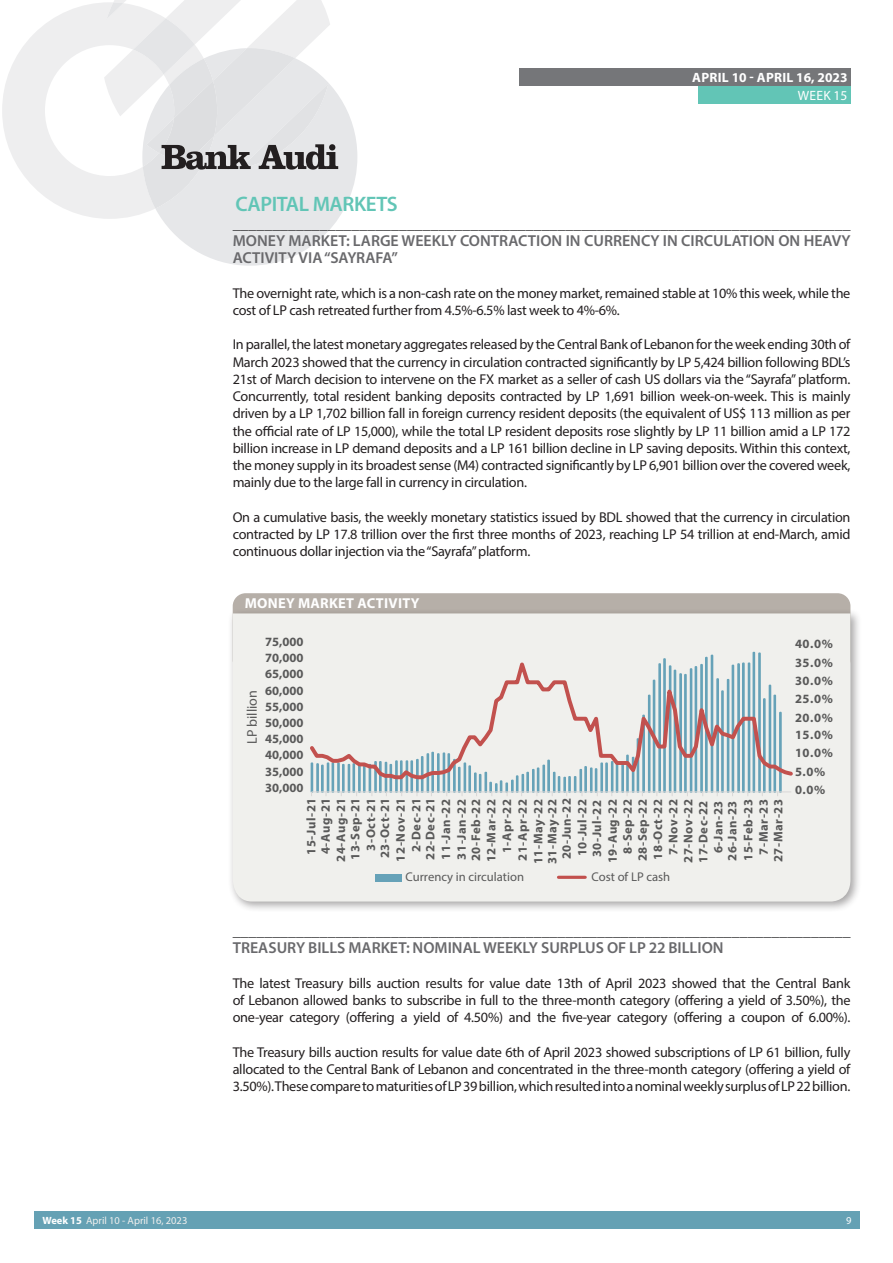
<style>
.page{position:relative;width:893px;height:1263px;background:#fff}
.page>*{position:absolute;margin:0;border:0;box-sizing:border-box;transform-origin:0 0}
.t1{font:600 21px "Myriad Pro";letter-spacing:-.02em;color:#62c5b6}
.t2{font:600 15.9px/17.2px "Myriad Pro";color:#69696c}
.t3{font:15.75px "Myriad Pro";color:#3e3e3f}
.t4{font:700 14.4px "Myriad Pro";letter-spacing:.02em;color:#fff}
.t5{font:14.25px/17.2px "Myriad Pro";letter-spacing:-.02em;color:#231f20;text-align:justify}
.t6{font:14.1px "Myriad Pro";color:#595959}
.t7{font:700 13.5px "Myriad Pro";letter-spacing:.02em;color:#fff}
.t8{font:13.5px "Myriad Pro";letter-spacing:.02em;color:#fff}
.t9{font:700 12.6px/15.1px "Myriad Pro";letter-spacing:.05em;color:#595959;text-align:right}
.t10{font:12.6px "Myriad Pro";color:#595959}
.t11{font:10.5px "Myriad Pro";color:#f1f0ee}
.t12{font:10.5px "Myriad Pro";color:#fff}
.s1{font-weight:700;color:#fff}
</style>
<div class="page">
<div style="left:519px;top:68px;width:331px;height:17px;background:#757679"></div>
<div style="left:34px;top:1212px;width:826px;height:17px;background:#65a1b4"></div>
<div style="left:698px;top:86px;width:152px;height:17px;background:#62c5b6"></div>
<svg style="left:162px;top:95px;width:195px;height:171px;fill:#e6e7e9"></svg>
<svg style="left:2px;top:0;width:336px;height:219px"></svg>
<div style="left:233px;top:593px;width:617px;height:80px;background:#b6afa8;border-radius:13px"></div>
<div style="left:227px;top:608px;width:635px;height:305px;background:#231f20;opacity:.4"></div>
<div style="left:233px;top:613px;width:617px;height:288px;background:#f0f0ed"></div>
<div style="left:376px;top:874px;width:26px;height:7px;background:#66a2b8"></div>
<hr style="left:558px;top:876px;width:27px;height:3px;background:#c2504d">
<svg style="left:310px;top:781px;width:473px;height:13px;background:#b3cdd5"></svg>
<hr style="left:312px;top:791px;width:479px;height:1px;background:#dad9d8">
<svg style="left:306px;top:650px;width:490px;height:131px;background:#d9dbdb"></svg>
<p class="t7" style="left:692px;top:68px;width:157px">APRIL 10 - APRIL 16, 2023</p>
<p class="t8" style="left:798px;top:87px;width:51px">WEEK 15</p>
<h1 class="t1" style="left:235px;top:191px;width:164px">CAPITAL MARKETS</h1>
<p class="t3" style="left:233px;top:214px;width:619px">______________________________________________________________________________</p>
<p class="t2" style="left:233px;top:231px;width:619px">MONEY MARKET: LARGE WEEKLY CONTRACTION IN CURRENCY IN CIRCULATION ON HEAVY<br>ACTIVITY VIA “SAYRAFA”</p>
<p class="t5" style="left:233px;top:284px;width:619px">The overnight rate, which is a non-cash rate on the money market, remained stable at 10% this week, while the cost of LP cash retreated further from 4.5%-6.5% last week to 4%-6%.</p>
<p class="t5" style="left:233px;top:336px;width:619px">In parallel, the latest monetary aggregates released by the Central Bank of Lebanon for the week ending 30th of March 2023 showed that the currency in circulation contracted significantly by LP 5,424 billion following BDL’s 21st of March decision to intervene on the FX market as a seller of cash US dollars via the “Sayrafa” platform.<br>Concurrently, total resident banking deposits contracted by LP 1,691 billion week-on-week. This is mainly driven by a LP 1,702 billion fall in foreign currency resident deposits (the equivalent of US$ 113 million as per the official rate of LP 15,000), while the total LP resident deposits rose slightly by LP 11 billion amid a LP 172 billion increase in LP demand deposits and a LP 161 billion decline in LP saving deposits. Within this context, the money supply in its broadest sense (M4) contracted significantly by LP 6,901 billion over the covered week, mainly due to the large fall in currency in circulation.</p>
<p class="t5" style="left:233px;top:508px;width:619px">On a cumulative basis, the weekly monetary statistics issued by BDL showed that the currency in circulation contracted by LP 17.8 trillion over the first three months of 2023, reaching LP 54 trillion at end-March, amid continuous dollar injection via the “Sayrafa” platform.</p>
<p class="t4" style="left:245px;top:594px;width:176px">MONEY MARKET ACTIVITY</p>
<p class="t9" style="left:265px;top:634px;width:40px">75,000</p>
<p class="t9" style="left:265px;top:650px;width:40px">70,000</p>
<p class="t6" style="left:243px;top:744px;width:55px;rotate:-90deg">LP billion</p>
<p class="t9" style="left:265px;top:666px;width:40px">65,000</p>
<p class="t9" style="left:265px;top:682px;width:40px">60,000</p>
<p class="t9" style="left:265px;top:698px;width:40px">55,000</p>
<p class="t9" style="left:265px;top:715px;width:40px">50,000</p>
<p class="t9" style="left:265px;top:731px;width:40px">45,000</p>
<p class="t9" style="left:265px;top:747px;width:40px">40,000</p>
<p class="t9" style="left:265px;top:763px;width:40px">35,000</p>
<p class="t9" style="left:265px;top:779px;width:40px">30,000</p>
<p class="t9" style="left:304px;top:855px;width:59px;line-height:14.2px;text-align:left;rotate:-90deg">15-Jul-21<br>4-Aug-21</p>
<p class="t9" style="left:334px;top:862px;width:66px;line-height:14.2px;text-align:left;rotate:-90deg">24-Aug-21<br>13-Sep-21</p>
<p class="t9" style="left:363px;top:858px;width:62px;line-height:14.2px;rotate:-90deg">3-Oct-21<br>23-Oct-21</p>
<p class="t9" style="left:392px;top:861px;width:65px;line-height:15.6px;rotate:-90deg">12-Nov-21<br>2-Dec-21</p>
<p class="t9" style="left:422px;top:860px;width:64px;line-height:15.6px;text-align:left;rotate:-90deg">22-Dec-21<br>11-Jan-22<br>31-Jan-22</p>
<p class="t9" style="left:468px;top:864px;width:67px;line-height:15.6px;rotate:-90deg">20-Feb-22<br>12-Mar-22<br>1-Apr-22<br>21-Apr-22<br>11-May-22</p>
<p class="t9" style="left:544px;top:864px;width:68px;rotate:-90deg">31-May-22<br>20-Jun-22<br>10-Jul-22<br>30-Jul-22<br>19-Aug-22<br>8-Sep-22<br>28-Sep-22<br>18-Oct-22<br>7-Nov-22<br>27-Nov-22<br>17-Dec-22<br>6-Jan-23</p>
<p class="t9" style="left:724px;top:862px;width:65px;rotate:-90deg">26-Jan-23<br>15-Feb-23<br>7-Mar-23<br>27-Mar-23</p>
<p class="t10" style="left:405px;top:869px;width:120px">Currency in circulation</p>
<p class="t10" style="left:591px;top:869px;width:80px">Cost of LP cash</p>
<p class="t9" style="left:795px;top:636px;width:39px">40.0%</p>
<p class="t9" style="left:795px;top:654px;width:39px">35.0%</p>
<p class="t9" style="left:795px;top:673px;width:39px">30.0%</p>
<p class="t9" style="left:795px;top:691px;width:39px">25.0%</p>
<p class="t9" style="left:795px;top:709px;width:39px">20.0%</p>
<p class="t9" style="left:795px;top:727px;width:39px">15.0%</p>
<p class="t9" style="left:795px;top:745px;width:39px">10.0%</p>
<p class="t9" style="left:795px;top:763px;width:32px">5.0%</p>
<p class="t9" style="left:795px;top:782px;width:32px">0.0%</p>
<p class="t3" style="left:233px;top:921px;width:619px">______________________________________________________________________________</p>
<p class="t2" style="left:233px;top:939px;width:492px">TREASURY BILLS MARKET: NOMINAL WEEKLY SURPLUS OF LP 22 BILLION</p>
<p class="t5" style="left:233px;top:974px;width:619px">The latest Treasury bills auction results for value date 13th of April 2023 showed that the Central Bank of Lebanon allowed banks to subscribe in full to the three-month category (offering a yield of 3.50%), the one-year category (offering a yield of 4.50%) and the five-year category (offering a coupon of 6.00%).</p>
<p class="t5" style="left:233px;top:1043px;width:619px">The Treasury bills auction results for value date 6th of April 2023 showed subscriptions of LP 61 billion, fully allocated to the Central Bank of Lebanon and concentrated in the three-month category (offering a yield of 3.50%). These compare to maturities of LP 39 billion, which resulted into a nominal weekly surplus of LP 22 billion.</p>
<p class="t11" style="left:43px;top:1214px;width:146px"><span class="s1">Week 15</span> April 10 - April 16, 2023</p>
<p class="t12" style="left:846px;top:1213px;width:7px">9</p>
</div>
